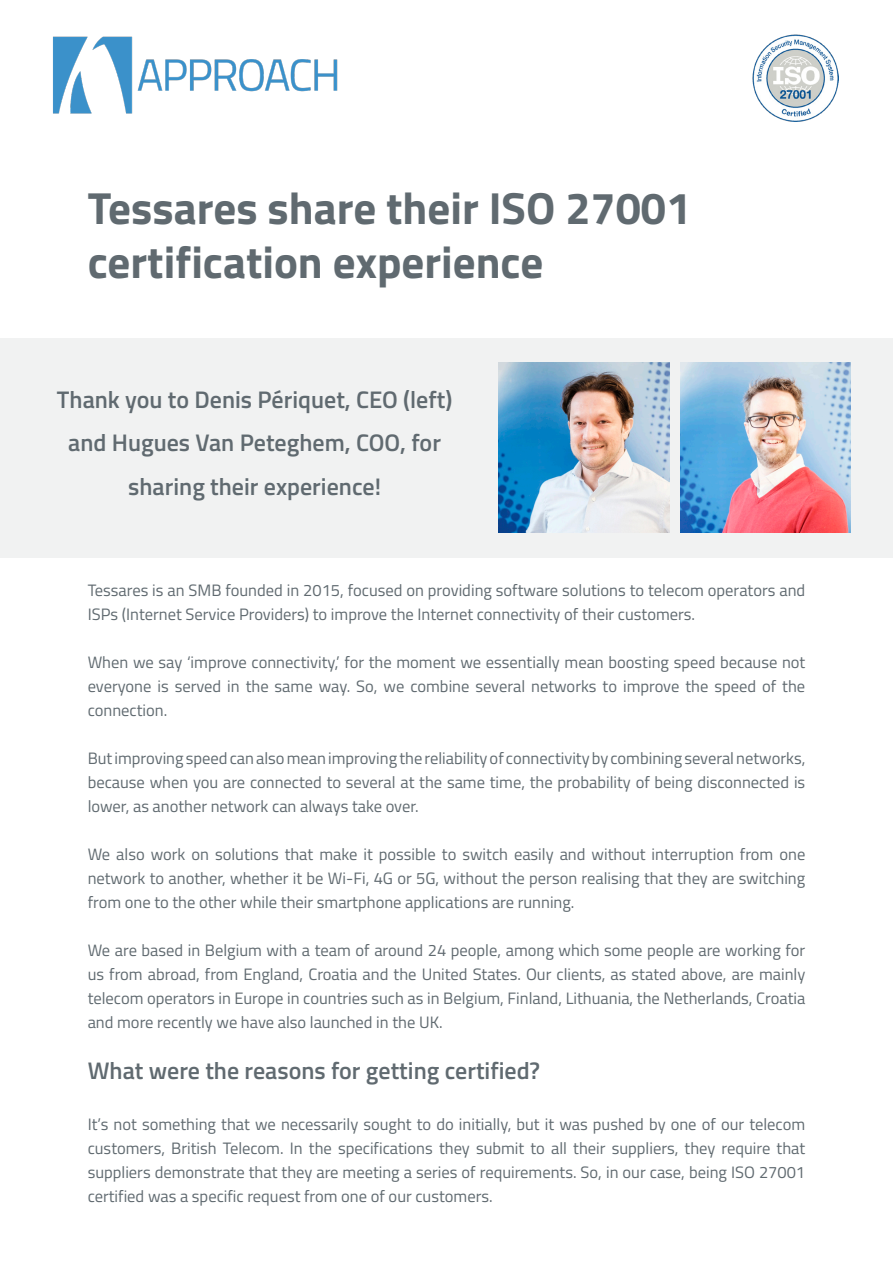
<style>
.page{position:relative;width:893px;height:1263px;background:#fff}
.page>*{position:absolute;margin:0;border:0;box-sizing:border-box;transform-origin:0 0}
.t1{font:700 45px "Titillium Web";color:#606a70}
.t2{font:600 24px/43.5px "Titillium Web";color:#606a70;text-align:center}
.t3{font:16.5px/24px "Titillium Web";color:#606a70;text-align:justify}
</style>
<div class="page">
<img style="left:753px;top:35px;width:86px;height:86px">
<img style="left:53px;top:36px;width:285px;height:78px">
<div style="left:0;top:338px;width:893px;height:219px;background:#f1f2f2"></div>
<img style="left:499px;top:362px;width:170px;height:171px">
<img style="left:680px;top:362px;width:170px;height:171px">
<p class="t1" style="left:88px;top:174px;width:605px">Tessares share their ISO 27001</p>
<p class="t1" style="left:88px;top:228px;width:457px">certification experience</p>
<p class="t2" style="left:57px;top:376px;width:397px">Thank you to Denis Périquet, CEO (left) and Hugues Van Peteghem, COO, for sharing their experience!</p>
<p class="t3" style="left:88px;top:577px;width:719px">Tessares is an SMB founded in 2015, focused on providing software solutions to telecom operators and<br>ISPs (Internet Service Providers) to improve the Internet connectivity of their customers.</p>
<p class="t3" style="left:88px;top:649px;width:719px">When we say ‘improve connectivity,’ for the moment we essentially mean boosting speed because not everyone is served in the same way. So, we combine several networks to improve the speed of the connection.</p>
<p class="t3" style="left:88px;top:745px;width:719px">But improving speed can also mean improving the reliability of connectivity by combining several networks, because when you are connected to several at the same time, the probability of being disconnected is lower, as another network can always take over.</p>
<p class="t3" style="left:88px;top:841px;width:719px">We also work on solutions that make it possible to switch easily and without interruption from one network to another, whether it be Wi-Fi, 4G or 5G, without the person realising that they are switching from one to the other while their smartphone applications are running.</p>
<p class="t3" style="left:88px;top:937px;width:719px">We are based in Belgium with a team of around 24 people, among which some people are working for us from abroad, from England, Croatia and the United States. Our clients, as stated above, are mainly telecom operators in Europe in countries such as in Belgium, Finland, Lithuania, the Netherlands, Croatia and more recently we have also launched in the UK.</p>
<p class="t2" style="left:88px;top:1047px;width:454px">What were the reasons for getting certified?</p>
<p class="t3" style="left:88px;top:1111px;width:719px">It’s not something that we necessarily sought to do initially, but it was pushed by one of our telecom customers, British Telecom. In the specifications they submit to all their suppliers, they require that suppliers demonstrate that they are meeting a series of requirements. So, in our case, being ISO 27001 certified was a specific request from one of our customers.</p>
</div>
